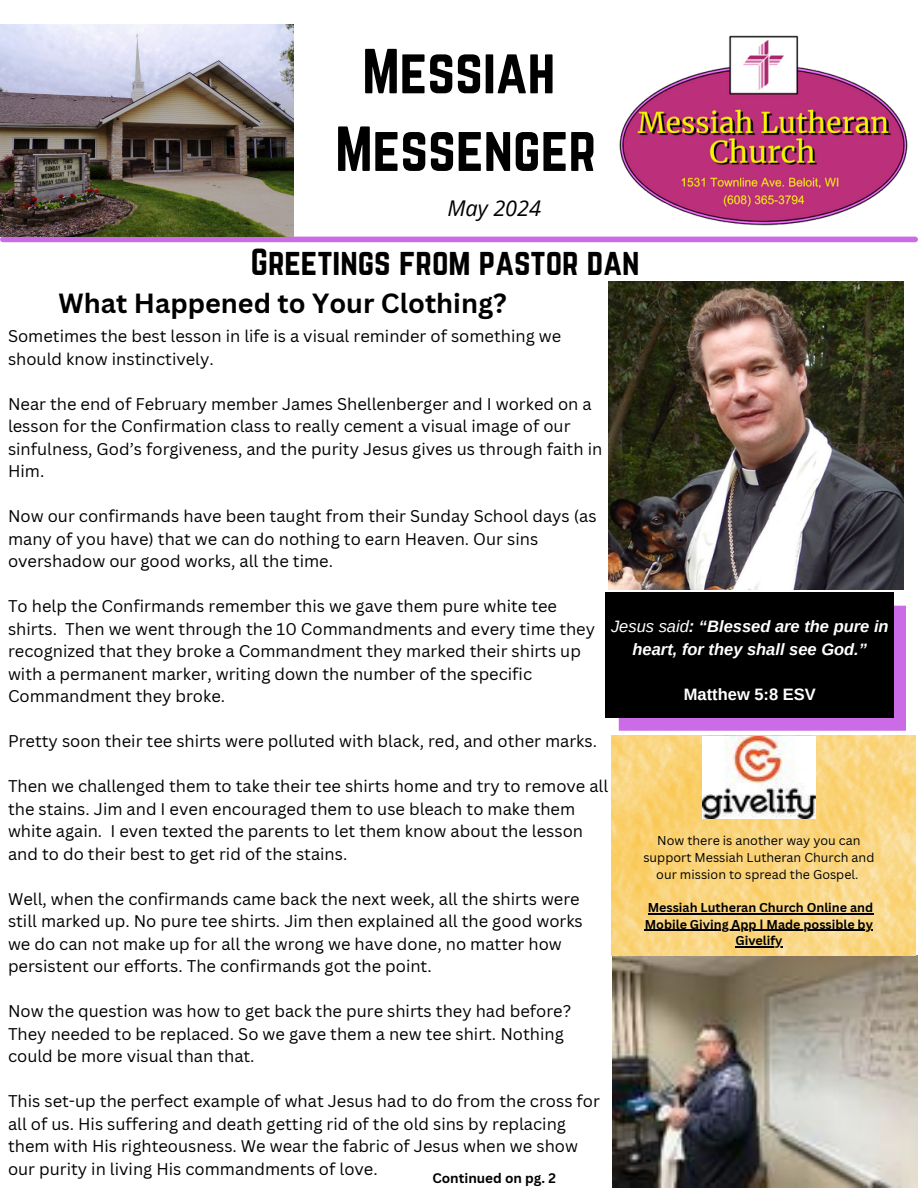
<style>
.page{position:relative;width:918px;height:1188px;background:#fff}
.page>*{position:absolute;margin:0;border:0;box-sizing:border-box;transform-origin:0 0}
.t1{font:55.65px/77.7px "Norwester";color:#000;text-align:center}
.t2{font:33px "Norwester";color:#000}
.t3{font:700 27px "Canva Sans";color:#000}
.t4{font:italic 21.6px "Open Sans";color:#000}
.t5{font:16.5px/22.5px "Canva Sans";color:#000}
.t6{font:italic 700 16.5px/22.5px "Arimo";color:#fff;text-align:center}
.t7{font:700 16.5px "Arimo";color:#fff}
.t8{font:700 13.5px "Canva Sans";color:#000}
.t9{font:12.45px/16.6px "Canva Sans";color:#000;text-align:center}
.t10{font:700 12.45px/16.6px "Canva Sans";color:#000;text-align:center}
.s1{font-weight:400}
</style>
<div class="page">
<div style="left:3px;top:237px;width:912px;height:5px;background:#cb6ce6"></div>
<img style="left:619px;top:35px;width:289px;height:191px">
<img style="left:0;top:25px;width:294px;height:211px">
<img style="left:609px;top:282px;width:294px;height:308px">
<svg style="left:619px;top:606px;width:287px;height:125px;background:#c76be1"></svg>
<div style="left:606px;top:593px;width:287px;height:125px;background:#000"></div>
<img style="left:613px;top:956px;width:305px;height:232px">
<img style="left:611px;top:735px;width:305px;height:221px">
<img style="left:702px;top:736px;width:114px;height:82px">
<hr style="left:648px;top:913px;width:225px;height:1px;background:#000">
<hr style="left:645px;top:930px;width:228px;height:1px;background:#000">
<hr style="left:735px;top:946px;width:48px;height:2px;background:#000">
<p class="t1" style="left:335px;top:32px;width:262px">Messiah<br>Messenger</p>
<h3 class="t4" style="left:447px;top:193px;width:95px">May 2024</h3>
<h6 class="t2" style="left:251px;top:242px;width:390px">Greetings from pastor dan</h6>
<h6 class="t3" style="left:59px;top:284px;width:450px">What Happened to Your Clothing?</h6>
<h6 class="t5" style="left:8px;top:325px;width:555px">Sometimes the best lesson in life is a visual reminder of something we should know instinctively.</h6>
<h6 class="t5" style="left:8px;top:392px;width:596px">Near the end of February member James Shellenberger and I worked on a lesson for the Confirmation class to really cement a visual image of our sinfulness, God’s forgiveness, and the purity Jesus gives us through faith in Him.</h6>
<h6 class="t5" style="left:8px;top:505px;width:590px">Now our confirmands have been taught from their Sunday School days (as many of you have) that we can do nothing to earn Heaven. Our sins overshadow our good works, all the time.</h6>
<h6 class="t5" style="left:8px;top:595px;width:589px">To help the Confirmands remember this we gave them pure white tee shirts. Then we went through the 10 Commandments and every time they recognized that they broke a Commandment they marked their shirts up with a permanent marker, writing down the number of the specific Commandment they broke.</h6>
<h6 class="t5" style="left:8px;top:730px;width:591px">Pretty soon their tee shirts were polluted with black, red, and other marks.</h6>
<h6 class="t5" style="left:8px;top:775px;width:602px">Then we challenged them to take their tee shirts home and try to remove all the stains. Jim and I even encouraged them to use bleach to make them white again. I even texted the parents to let them know about the lesson and to do their best to get rid of the stains.</h6>
<h6 class="t5" style="left:8px;top:887px;width:576px">Well, when the confirmands came back the next week, all the shirts were still marked up. No pure tee shirts. Jim then explained all the good works we do can not make up for all the wrong we have done, no matter how persistent our efforts. The confirmands got the point.</h6>
<h5 class="t5" style="left:8px;top:1000px;width:565px">Now the question was how to get back the pure shirts they had before?<br>They needed to be replaced. So we gave them a new tee shirt. Nothing could be more visual than that.</h5>
<p class="t5" style="left:8px;top:1090px;width:593px">This set-up the perfect example of what Jesus had to do from the cross for all of us. His suffering and death getting rid of the old sins by replacing them with His righteousness. We wear the fabric of Jesus when we show our purity in living His commandments of love.</p>
<h4 class="t6" style="left:611px;top:615px;width:279px"><span class="s1">Jesus said</span>: “Blessed are the pure in heart, for they shall see God.”</h4>
<h2 class="t7" style="left:684px;top:685px;width:133px">Matthew 5:8 ESV</h2>
<p class="t9" style="left:643px;top:832px;width:232px">Now there is another way you can support Messiah Lutheran Church and our mission to spread the Gospel.</p>
<p class="t10" style="left:645px;top:899px;width:230px">Messiah Lutheran Church Online and<br>Mobile Giving App | Made possible by<br>Givelify</p>
<h6 class="t8" style="left:432px;top:1169px;width:125px">Continued on pg. 2</h6>
</div>
